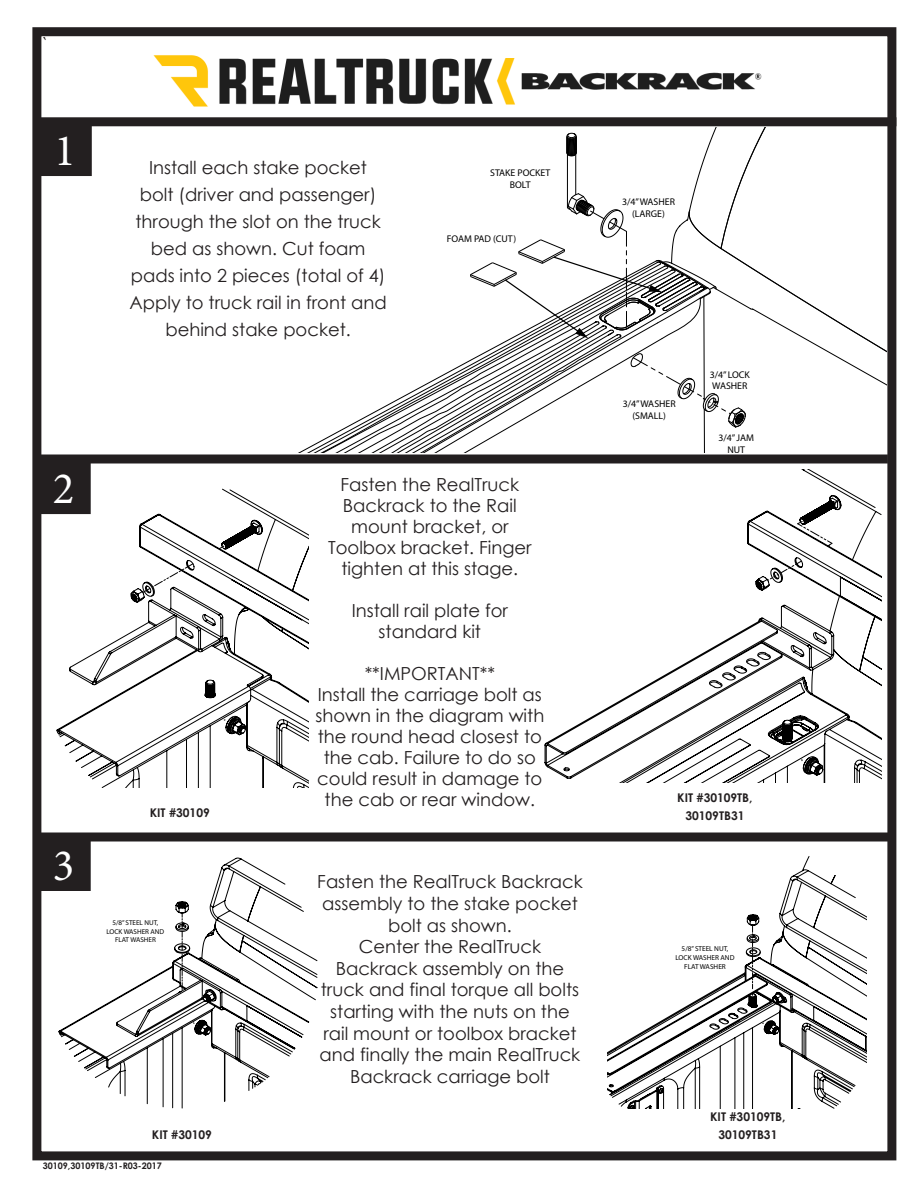
<style>
.page{position:relative;width:918px;height:1188px;background:#fff}
.page>*{position:absolute;margin:0;border:0;box-sizing:border-box;transform-origin:0 0}
.t1{font:45px "Minion Pro";color:#fff}
.t2{font:18px/21px "Century Gothic";color:#231f20;text-align:center}
.t3{font:18px "Minion Pro";color:#231f20}
.t4{font:700 12px/18px "Century Gothic";color:#231f20;text-align:center}
.t5{font:9.75px/11.7px "Myriad Pro";color:#000;text-align:center}
.t6{font:700 9px "Century Gothic";color:#231f20}
.t7{font:7.2px/8.6px "Myriad Pro";color:#000;text-align:center}
.t8{font:7.05px/8.4px "Myriad Pro";color:#000;text-align:center}
</style>
<div class="page">
<div style="left:32px;top:27px;width:864px;height:1133px;border:9px solid #231f20"></div>
<div style="left:35px;top:117px;width:861px;height:9px;background:#231f20"></div>
<div style="left:37px;top:838px;width:53px;height:52px;background:#231f20"></div>
<div style="left:37px;top:837px;width:54px;height:54px;border:2px solid #231f20"></div>
<div style="left:37px;top:461px;width:53px;height:52px;background:#231f20"></div>
<div style="left:37px;top:460px;width:54px;height:54px;border:2px solid #231f20"></div>
<div style="left:39px;top:123px;width:52px;height:52px;background:#231f20"></div>
<div style="left:38px;top:122px;width:54px;height:54px;border:2px solid #231f20"></div>
<div style="left:37px;top:454px;width:851px;height:10px;background:#231f20"></div>
<div style="left:40px;top:832px;width:852px;height:10px;background:#231f20"></div>
<svg style="left:298px;top:127px;width:589px;height:326px"></svg>
<svg style="left:56px;top:489px;width:253px;height:299px"></svg>
<svg style="left:219px;top:546px;width:5px;height:3px"></svg>
<svg style="left:132px;top:563px;width:61px;height:38px"></svg>
<svg style="left:545px;top:470px;width:336px;height:313px"></svg>
<svg style="left:757px;top:561px;width:45px;height:27px"></svg>
<svg style="left:797px;top:521px;width:35px;height:25px"></svg>
<svg style="left:746px;top:652px;width:25px;height:14px"></svg>
<svg style="left:709px;top:672px;width:27px;height:16px"></svg>
<svg style="left:58px;top:858px;width:259px;height:250px"></svg>
<svg style="left:182px;top:913px;width:1px;height:78px"></svg>
<svg style="left:608px;top:856px;width:259px;height:253px"></svg>
<svg style="left:738px;top:1008px;width:9px;height:6px"></svg>
<svg style="left:710px;top:1018px;width:19px;height:11px"></svg>
<svg style="left:746px;top:925px;width:15px;height:73px"></svg>
<img style="left:153px;top:55px;width:609px;height:52px">
<p class="t3" style="left:41px;top:31px;width:9px">`</p>
<p class="t1" style="left:54px;top:121px;width:23px">1</p>
<p class="t1" style="left:53px;top:459px;width:23px">2</p>
<p class="t1" style="left:53px;top:836px;width:23px">3</p>
<p class="t2" style="left:130px;top:154px;width:259px;line-height:27px">Install each stake pocket<br>bolt (driver and passenger) through the slot on the truck bed as shown. Cut foam pads into 2 pieces (total of 4)<br>Apply to truck rail in front and behind stake pocket.</p>
<p class="t5" style="left:490px;top:167px;width:62px">STAKE POCKET<br>BOLT</p>
<p class="t5" style="left:447px;top:233px;width:71px">FOAM PAD (CUT)</p>
<p class="t5" style="left:622px;top:196px;width:55px">3/4” WASHER (LARGE)</p>
<p class="t5" style="left:623px;top:398px;width:55px">3/4” WASHER (SMALL)</p>
<p class="t5" style="left:710px;top:368px;width:42px;text-align:left">3/4” LOCK<br>WASHER</p>
<p class="t5" style="left:718px;top:432px;width:37px">3/4” JAM<br>NUT</p>
<p class="t2" style="left:328px;top:474px;width:205px">Fasten the RealTruck<br>Backrack to the Rail mount bracket, or<br>Toolbox bracket. Finger tighten at this stage.</p>
<p class="t2" style="left:352px;top:600px;width:158px">Install rail plate for standard kit</p>
<p class="t2" style="left:315px;top:663px;width:230px">**IMPORTANT**<br>Install the carriage bolt as shown in the diagram with the round head closest to the cab. Failure to do so could result in damage to the cab or rear window.</p>
<p class="t4" style="left:677px;top:788px;width:77px">KIT #30109TB,</p>
<p class="t4" style="left:150px;top:803px;width:61px">KIT #30109</p>
<p class="t4" style="left:685px;top:806px;width:61px">30109TB31</p>
<p class="t8" style="left:106px;top:918px;width:59px">5/8” STEEL NUT,<br>LOCK WASHER AND<br>FLAT WASHER</p>
<p class="t4" style="left:152px;top:1125px;width:61px">KIT #30109</p>
<p class="t2" style="left:317px;top:871px;width:267px;line-height:21.6px">Fasten the RealTruck Backrack assembly to the stake pocket bolt as shown.<br>Center the RealTruck<br>Backrack assembly on the truck and final torque all bolts starting with the nuts on the rail mount or toolbox bracket and finally the main RealTruck<br>Backrack carriage bolt</p>
<p class="t7" style="left:676px;top:944px;width:60px">5/8” STEEL NUT,<br>LOCK WASHER AND<br>FLAT WASHER</p>
<p class="t4" style="left:710px;top:1108px;width:77px">KIT #30109TB,<br>30109TB31</p>
<p class="t6" style="left:43px;top:1159px;width:121px">30109,30109TB/31-R03-2017</p>
</div>
